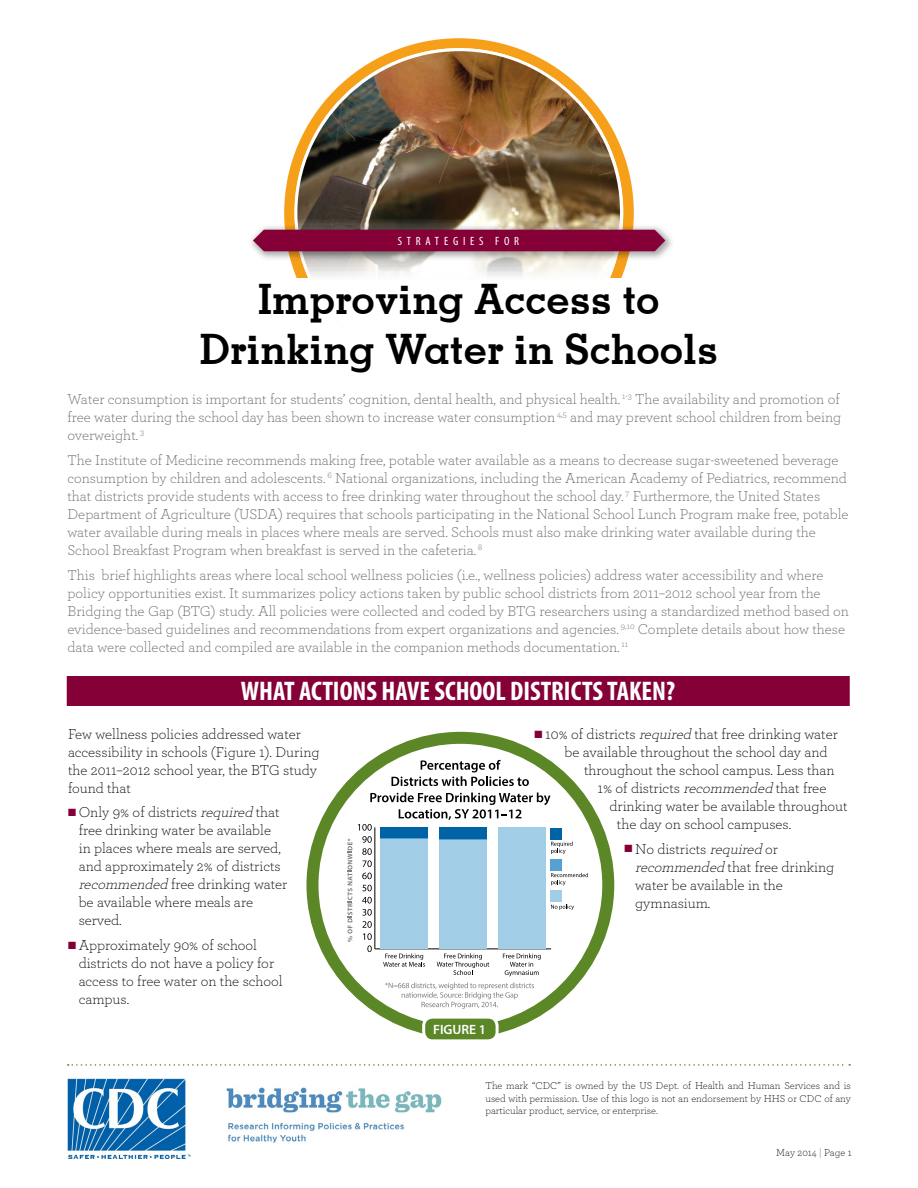
<style>
.page{position:relative;width:918px;height:1188px;background:#fff}
.page>*{position:absolute;margin:0;border:0;box-sizing:border-box;transform-origin:0 0}
.t1{font:700 42px/50.4px "Memphis";color:#000;text-align:center}
.t2{font:700 condensed 27px "Myriad Pro";color:#fff}
.t3{font:300 15px/18px "Archer";color:#636466}
.t4{font:300 15px/18px "Archer";color:#000}
.t5{font:600 13.5px "Myriad Pro";color:#fff}
.t6{font:condensed 12px "Myriad Pro";letter-spacing:.4em;color:#fff}
.t7{font:300 10.5px/12.6px "Archer";color:#000;text-align:justify}
.s1{color:#860038}
.s2{font-style:italic}
.s3{color:#5c8727}
</style>
<div class="page">
<img style="left:293px;top:47px;width:332px;height:231px">
<div style="left:248px;top:224px;width:427px;height:37px;background:#000;opacity:.35"></div>
<div style="left:253px;top:230px;width:412px;height:21px;background:#860038"></div>
<div style="left:67px;top:676px;width:783px;height:30px;background:#860038"></div>
<div style="left:306px;top:732px;width:308px;height:306px;border:12px solid #5c8727;border-radius:50%"></div>
<svg style="left:391px;top:760px;width:138px;height:26px"></svg>
<svg style="left:385px;top:982px;width:149px;height:27px"></svg>
<hr style="left:375px;top:949px;width:176px;height:1px;background:#000">
<svg style="left:362px;top:897px;width:10px;height:55px"></svg>
<svg style="left:362px;top:885px;width:10px;height:6px"></svg>
<svg style="left:362px;top:873px;width:10px;height:6px"></svg>
<hr style="left:375px;top:827px;width:1px;height:122px;background:#000">
<div style="left:551px;top:859px;width:11px;height:11px;background:#56a0d3"></div>
<div style="left:551px;top:890px;width:11px;height:12px;background:#a2cde6"></div>
<div style="left:381px;top:840px;width:47px;height:109px;background:#a2cde6"></div>
<div style="left:439px;top:840px;width:48px;height:109px;background:#a2cde6"></div>
<div style="left:498px;top:827px;width:47px;height:122px;background:#a2cde6"></div>
<svg style="left:358px;top:793px;width:215px;height:74px"></svg>
<svg style="left:551px;top:873px;width:37px;height:13px"></svg>
<svg style="left:551px;top:904px;width:23px;height:6px"></svg>
<svg style="left:503px;top:953px;width:38px;height:23px"></svg>
<svg style="left:437px;top:953px;width:52px;height:22px"></svg>
<svg style="left:383px;top:953px;width:42px;height:14px"></svg>
<svg style="left:348px;top:839px;width:4px;height:103px"></svg>
<div style="left:424px;top:1017px;width:73px;height:24px;background:#5c8727;border-radius:9px"></div>
<div style="left:422px;top:1016px;width:77px;height:26px;border:3px solid #fff;border-radius:9px"></div>
<svg style="left:68px;top:1064px;width:782px;height:2px"></svg>
<img style="left:67px;top:1079px;width:124px;height:79px">
<img style="left:226px;top:1087px;width:216px;height:56px">
<p class="t6" style="left:398px;top:234px;width:123px">STRATEGIES FOR</p>
<p class="t1" style="left:200px;top:273px;width:520px">Improving Access to<br>Drinking Water in Schools</p>
<p class="t3" style="left:67px;top:389px;width:775px;text-align:justify">Water consumption is important for students’ cognition, dental health, and physical health. <sup>1-3</sup> The availability and promotion of free water during the school day has been shown to increase water consumption <sup>4,5</sup> and may prevent school children from being overweight. <sup>3</sup></p>
<p class="t3" style="left:67px;top:450px;width:783px">The Institute of Medicine recommends making free, potable water available as a means to decrease sugar-sweetened beverage consumption by children and adolescents. <sup>6</sup> National organizations, including the American Academy of Pediatrics, recommend that districts provide students with access to free drinking water throughout the school day. <sup>7</sup> Furthermore, the United States Department of Agriculture (USDA) requires that schools participating in the National School Lunch Program make free, potable water available during meals in places where meals are served. Schools must also make drinking water available during the School Breakfast Program when breakfast is served in the cafeteria. <sup>8</sup></p>
<p class="t3" style="left:68px;top:565px;width:783px">This brief highlights areas where local school wellness policies (i.e., wellness policies) address water accessibility and where policy opportunities exist. It summarizes policy actions taken by public school districts from 2011–2012 school year from the Bridging the Gap (BTG) study. All policies were collected and coded by BTG researchers using a standardized method based on evidence-based guidelines and recommendations from expert organizations and agencies. <sup>9,10</sup> Complete details about how these data were collected and compiled are available in the companion methods documentation. <sup>11</sup></p>
<h1 class="t2" style="left:241px;top:674px;width:436px">WHAT ACTIONS HAVE SCHOOL DISTRICTS TAKEN?</h1>
<p class="t4" style="left:68px;top:724px;width:253px">Few wellness policies addressed water accessibility in schools (Figure 1). During the 2011–2012 school year, the BTG study found that</p>
<p class="t4" style="left:79px;top:803px;width:210px;text-indent:-11px"><span class="s1">■</span> Only 9% of districts <span class="s2">required</span> that free drinking water be available<br>in places where meals are served, and approximately 2% of districts <span class="s2">recommended</span> free drinking water be available where meals are served.</p>
<p class="t4" style="left:79px;top:936px;width:205px;text-indent:-11px"><span class="s1">■</span> Approximately 90% of school districts do not have a policy for access to free water on the school campus.</p>
<p class="t4" style="left:535px;top:724px;width:305px"><span class="s1">■</span> 10% of districts <span class="s2">required</span> that free drinking water</p>
<p class="t4" style="left:565px;top:742px;width:265px">be available throughout the school day and</p>
<p class="t4" style="left:584px;top:760px;width:252px">throughout the school campus. Less than</p>
<p class="t4" style="left:598px;top:778px;width:230px">1% of districts <span class="s2">recommended</span> that free</p>
<p class="t4" style="left:609px;top:796px;width:240px">drinking water be available throughout</p>
<p class="t4" style="left:617px;top:814px;width:176px">the day on school campuses.</p>
<p class="t4" style="left:635px;top:839px;width:201px;text-indent:-11px"><span class="s1">■</span> No districts <span class="s2">required</span> or <span class="s2">recommended</span> that free drinking water be available in the gymnasium.</p>
<p class="t5" style="left:433px;top:1021px;width:55px">FIGURE 1</p>
<p class="t7" style="left:485px;top:1079px;width:367px">The mark “CDC” is owned by the US Dept. of Health and Human Services and is used with permission. Use of this logo is not an endorsement by HHS or CDC of any particular product, service, or enterprise.</p>
<p class="t7" style="left:776px;top:1146px;width:77px">May 2014 <span class="s3">|</span> Page 1</p>
</div>
